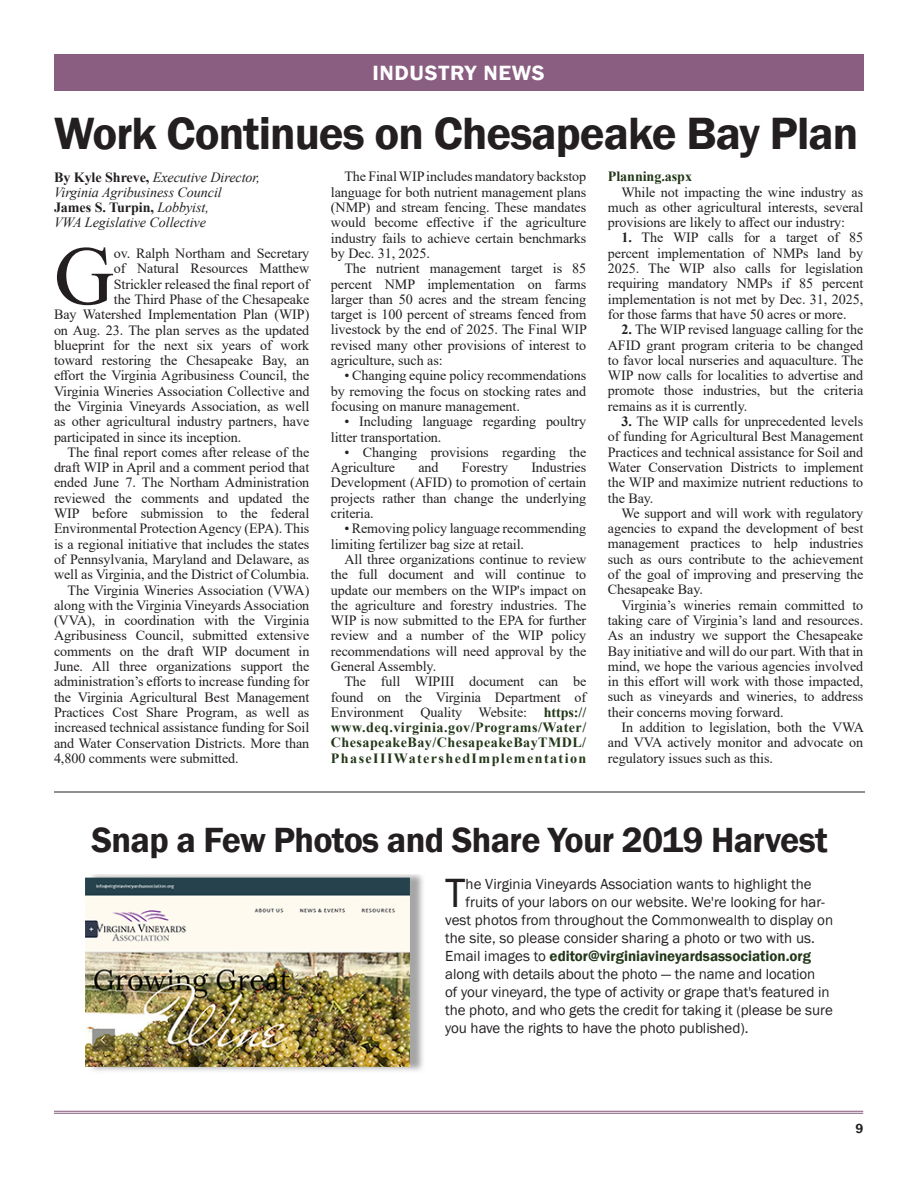
<style>
.page{position:relative;width:918px;height:1188px;background:#fff}
.page>*{position:absolute;margin:0;border:0;box-sizing:border-box;transform-origin:0 0}
.t1{font:83.4px "Times New Roman";color:#231f20}
.t2{font:600 46.5px "Franklin Gothic";letter-spacing:-.02em;color:#231f20}
.t3{font:42px "Franklin Gothic";color:#231f20}
.t4{font:600 36px "Franklin Gothic";letter-spacing:-.02em;color:#231f20}
.t5{font:600 21.15px "Franklin Gothic";letter-spacing:.03em;color:#fff;scale:1.05 1}
.t6{font:15px "Franklin Gothic";letter-spacing:-.005em;color:#231f20}
.t7{font:600 15px "Franklin Gothic";color:#233719}
.t8{font:14.1px/15.3px "Times New Roman";letter-spacing:-.005em;color:#231f20;text-align:justify}
.t9{font:700 14.1px/15.3px "Times New Roman";letter-spacing:.1em;color:#233719;text-align:justify}
.t10{font:italic 14.1px/15.3px "Times New Roman";letter-spacing:-.005em;color:#231f20}
.t11{font:700 14.1px "Times New Roman";letter-spacing:-.005em;color:#233719}
.t12{font:600 13.5px "Franklin Gothic";color:#231f20}
.s1{font-weight:700;font-style:normal}
.s2{font-weight:400;color:#231f20}
.s3{font-weight:700}
</style>
<div class="page">
<div style="left:54px;top:54px;width:809px;height:36px;background:#8a5e81"></div>
<hr style="left:54px;top:1111px;width:809px;height:1px;background:#825478">
<hr style="left:54px;top:1113px;width:809px;height:1px;background:#825478">
<img style="left:85px;top:874px;width:338px;height:197px">
<hr style="left:54px;top:792px;width:811px;height:1px;background:#231f20">
<h3 class="t5" style="left:372px;top:60px;width:166px">INDUSTRY NEWS</h3>
<h2 class="t2" style="left:54px;top:105px;width:806px">Work Continues on Chesapeake Bay Plan</h2>
<p class="t10" style="left:54px;top:169px;width:207px"><span class="s1">By Kyle Shreve,</span> Executive Director,<br>Virginia Agribusiness Council<br><span class="s1">James S. Turpin,</span> Lobbyist,<br>VWA Legislative Collective</p>
<h1 class="t1" style="left:54px;top:217px;width:62px">G</h1>
<p class="t8" style="left:114px;top:245px;width:197px">ov. Ralph Northam and Secretary</p>
<p class="t8" style="left:114px;top:260px;width:197px">of Natural Resources Matthew</p>
<p class="t8" style="left:114px;top:276px;width:197px">Strickler released the final report of</p>
<p class="t8" style="left:114px;top:291px;width:197px">the Third Phase of the Chesapeake</p>
<p class="t8" style="left:54px;top:306px;width:257px">Bay Watershed Implementation Plan (WIP)</p>
<p class="t8" style="left:54px;top:322px;width:257px">on Aug. 23. The plan serves as the updated</p>
<p class="t8" style="left:54px;top:337px;width:257px">blueprint for the next six years of work</p>
<p class="t8" style="left:54px;top:352px;width:257px">toward restoring the Chesapeake Bay, an</p>
<p class="t8" style="left:54px;top:368px;width:257px">effort the Virginia Agribusiness Council, the</p>
<p class="t8" style="left:54px;top:383px;width:257px">Virginia Wineries Association Collective and</p>
<p class="t8" style="left:54px;top:398px;width:257px">the Virginia Vineyards Association, as well</p>
<p class="t8" style="left:54px;top:413px;width:257px">as other agricultural industry partners, have</p>
<p class="t8" style="left:54px;top:429px;width:189px">participated in since its inception.</p>
<p class="t8" style="left:67px;top:444px;width:243px">The final report comes after release of the</p>
<p class="t8" style="left:54px;top:459px;width:257px">draft WIP in April and a comment period that</p>
<p class="t8" style="left:54px;top:475px;width:257px">ended June 7. The Northam Administration</p>
<p class="t8" style="left:54px;top:490px;width:257px">reviewed the comments and updated the</p>
<p class="t8" style="left:54px;top:505px;width:257px">WIP before submission to the federal</p>
<p class="t8" style="left:54px;top:521px;width:257px">Environmental Protection Agency (EPA). This</p>
<p class="t8" style="left:54px;top:536px;width:257px">is a regional initiative that includes the states</p>
<p class="t8" style="left:54px;top:551px;width:257px">of Pennsylvania, Maryland and Delaware, as</p>
<p class="t8" style="left:54px;top:566px;width:257px">well as Virginia, and the District of Columbia.</p>
<p class="t8" style="left:67px;top:582px;width:243px">The Virginia Wineries Association (VWA)</p>
<p class="t8" style="left:54px;top:597px;width:257px">along with the Virginia Vineyards Association</p>
<p class="t8" style="left:54px;top:612px;width:257px">(VVA), in coordination with the Virginia</p>
<p class="t8" style="left:54px;top:628px;width:257px">Agribusiness Council, submitted extensive</p>
<p class="t8" style="left:54px;top:643px;width:257px">comments on the draft WIP document in</p>
<p class="t8" style="left:54px;top:658px;width:257px">June. All three organizations support the</p>
<p class="t8" style="left:54px;top:674px;width:257px">administration’s efforts to increase funding for</p>
<p class="t8" style="left:54px;top:689px;width:257px">the Virginia Agricultural Best Management</p>
<p class="t8" style="left:54px;top:704px;width:257px">Practices Cost Share Program, as well as</p>
<p class="t8" style="left:54px;top:719px;width:257px">increased technical assistance funding for Soil</p>
<p class="t8" style="left:54px;top:735px;width:257px">and Water Conservation Districts. More than</p>
<p class="t8" style="left:54px;top:750px;width:186px">4,800 comments were submitted.</p>
<p class="t8" style="left:331px;top:169px;width:257px;text-indent:13px">The Final WIP includes mandatory backstop language for both nutrient management plans (NMP) and stream fencing. These mandates would become effective if the agriculture industry fails to achieve certain benchmarks by Dec. 31, 2025.</p>
<p class="t8" style="left:331px;top:260px;width:257px;text-indent:13px">The nutrient management target is 85 percent NMP implementation on farms larger than 50 acres and the stream fencing target is 100 percent of streams fenced from livestock by the end of 2025. The Final WIP revised many other provisions of interest to agriculture, such as:</p>
<p class="t8" style="left:331px;top:368px;width:257px;text-indent:13px">• Changing equine policy recommendations by removing the focus on stocking rates and focusing on manure management.</p>
<p class="t8" style="left:331px;top:413px;width:257px;text-indent:13px">• Including language regarding poultry litter transportation.</p>
<p class="t8" style="left:331px;top:444px;width:257px;text-indent:13px">• Changing provisions regarding the<br>Agriculture</p>
<p class="t8" style="left:331px;top:459px;width:257px;text-indent:200px">Industries Development (AFID) to promotion of certain projects rather than change the underlying criteria.</p>
<p class="t8" style="left:331px;top:520px;width:257px;text-indent:13px">• Removing policy language recommending limiting fertilizer bag size at retail.</p>
<p class="t8" style="left:331px;top:551px;width:257px;text-indent:13px">All three organizations continue to review the full document and will continue to update our members on the WIP's impact on the agriculture and forestry industries. The WIP is now submitted to the EPA for further review and a number of the WIP policy recommendations will need approval by the General Assembly.</p>
<p class="t9" style="left:331px;top:674px;width:257px;text-indent:13px"><span class="s2">The full WIPIII document can be found on the Virginia Department of Environment Quality Website:</span> https:// www.deq.virginia.gov/Programs/Water/ ChesapeakeBay/ChesapeakeBayTMDL/ PhaseIIIWatershedImplementation</p>
<p class="t8" style="left:418px;top:459px;width:22px">and</p>
<p class="t8" style="left:462px;top:459px;width:48px">Forestry</p>
<p class="t11" style="left:608px;top:166px;width:86px">Planning.aspx</p>
<p class="t8" style="left:608px;top:184px;width:257px;text-indent:13px">While not impacting the wine industry as much as other agricultural interests, several provisions are likely to affect our industry:</p>
<p class="t8" style="left:608px;top:230px;width:257px;text-indent:13px"><span class="s3">1.</span> The WIP calls for a target of 85 percent implementation of NMPs land by 2025. The WIP also calls for legislation requiring mandatory NMPs if 85 percent implementation is not met by Dec. 31, 2025, for those farms that have 50 acres or more.</p>
<p class="t8" style="left:608px;top:321px;width:257px;text-indent:14px"><span class="s3">2.</span> The WIP revised language calling for the AFID grant program criteria to be changed to favor local nurseries and aquaculture. The WIP now calls for localities to advertise and promote those industries, but the criteria remains as it is currently.</p>
<p class="t8" style="left:608px;top:413px;width:257px;text-indent:13px"><span class="s3">3.</span> The WIP calls for unprecedented levels of funding for Agricultural Best Management Practices and technical assistance for Soil and Water Conservation Districts to implement the WIP and maximize nutrient reductions to the Bay.</p>
<p class="t8" style="left:608px;top:505px;width:257px;text-indent:13px">We support and will work with regulatory agencies to expand the development of best management practices to help industries such as ours contribute to the achievement of the goal of improving and preserving the Chesapeake Bay.</p>
<p class="t8" style="left:608px;top:597px;width:257px;text-indent:13px">Virginia’s wineries remain committed to taking care of Virginia’s land and resources.<br>As an industry we support the Chesapeake Bay initiative and will do our part. With that in mind, we hope the various agencies involved in this effort will work with those impacted, such as vineyards and wineries, to address their concerns moving forward.</p>
<p class="t8" style="left:608px;top:719px;width:258px;text-indent:13px">In addition to legislation, both the VWA and VVA actively monitor and advocate on regulatory issues such as this.</p>
<h3 class="t4" style="left:91px;top:817px;width:738px">Snap a Few Photos and Share Your 2019 Harvest</h3>
<h3 class="t3" style="left:445px;top:867px;width:22px">T</h3>
<p class="t6" style="left:466px;top:875px;width:348px">he Virginia Vineyards Association wants to highlight the</p>
<p class="t6" style="left:466px;top:893px;width:361px">fruits of your labors on our website. We're looking for har-</p>
<p class="t6" style="left:445px;top:911px;width:389px">vest photos from throughout the Commonwealth to display on</p>
<p class="t6" style="left:445px;top:929px;width:371px">the site, so please consider sharing a photo or two with us.</p>
<p class="t7" style="left:445px;top:947px;width:367px"><span class="s2">Email images to</span> editor@virginiavineyardsassociation.org</p>
<p class="t6" style="left:445px;top:965px;width:372px">along with details about the photo — the name and location</p>
<p class="t6" style="left:445px;top:983px;width:386px">of your vineyard, the type of activity or grape that's featured in</p>
<p class="t6" style="left:445px;top:1001px;width:389px">the photo, and who gets the credit for taking it (please be sure</p>
<p class="t6" style="left:445px;top:1019px;width:305px">you have the rights to have the photo published).</p>
<p class="t12" style="left:855px;top:1120px;width:9px">9</p>
</div>
